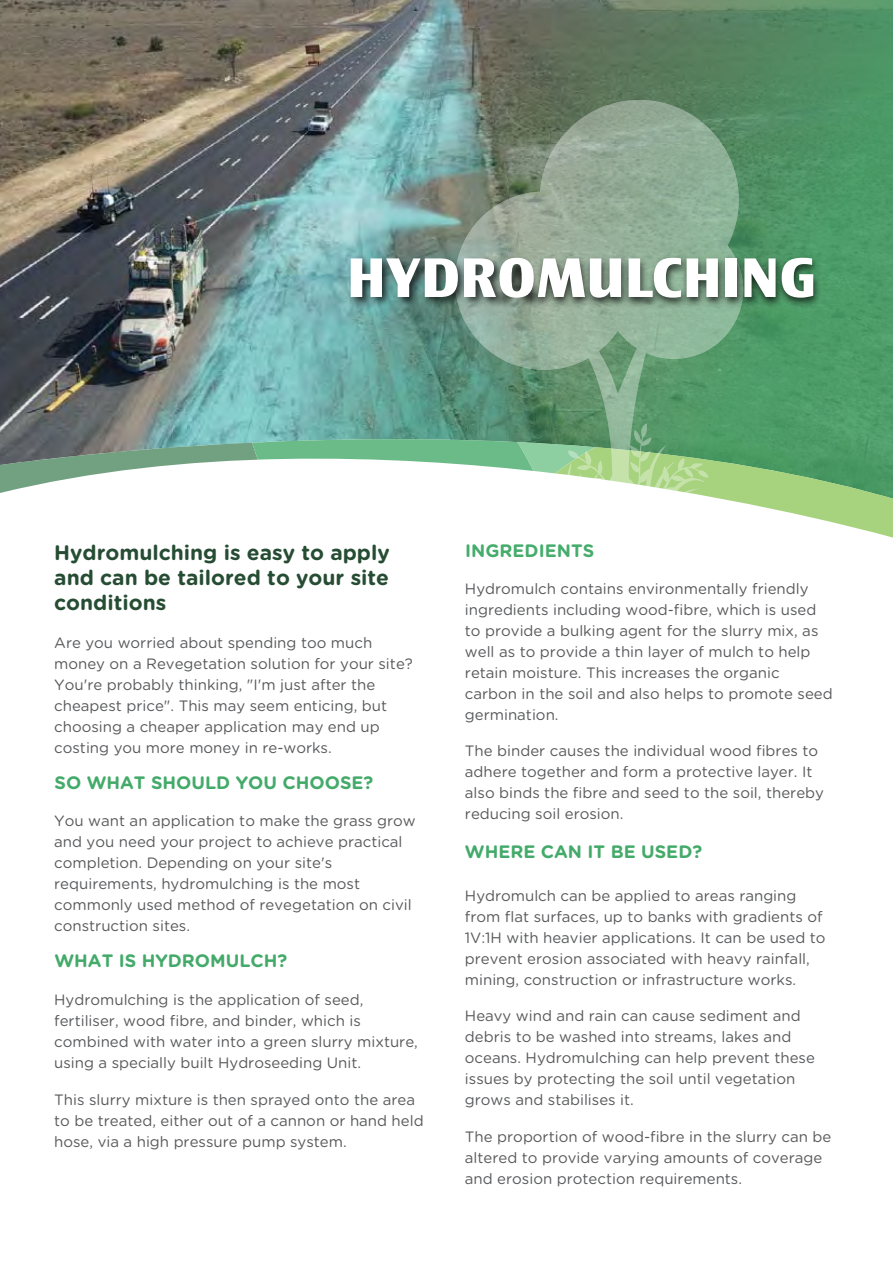
<style>
.page{position:relative;width:893px;height:1263px;background:#fff}
.page>*{position:absolute;margin:0;border:0;box-sizing:border-box;transform-origin:0 0}
.t1{font:700 56.1px "Newbery Sans Pro";color:#fff}
.t2{font:700 21px/25px "Gotham Rounded";color:#264d34;text-align:justify}
.t3{font:700 18px "Gotham Rounded";color:#44aa6a}
.t4{font:700 18px "Gotham Rounded";color:#45ac6c}
.t5{font:15px/21px "Gotham Rounded";color:#58595b}
</style>
<div class="page">
<img style="left:0;top:0;width:47px;height:384px">
<img style="left:47px;top:0;width:846px;height:384px">
<svg style="left:0;top:384px;width:228px;height:19px;background:#717d79"></svg>
<svg style="left:0;top:403px;width:228px;height:90px"></svg>
<svg style="left:455px;top:100px;width:288px;height:154px;background:#68806b"></svg>
<svg style="left:455px;top:192px;width:178px;height:178px;background:#9ca999"></svg>
<svg style="left:540px;top:100px;width:199px;height:199px;background:#93ac97"></svg>
<div style="left:604px;top:220px;width:139px;height:139px;background:#90b298;border-radius:50%"></div>
<svg style="left:228px;top:284px;width:665px;height:254px"></svg>
<div style="left:347px;top:254px;width:475px;height:55px;background:#000;opacity:.75"></div>
<h1 class="t1" style="left:347px;top:242px;width:471px">HYDROMULCHING</h1>
<h2 class="t2" style="left:54px;top:539px;width:337px">Hydromulching is easy to apply and can be tailored to your site conditions</h2>
<p class="t5" style="left:54px;top:631px;width:360px">Are you worried about spending too much money on a Revegetation solution for your site?<br>You're probably thinking, "I'm just after the cheapest price". This may seem enticing, but choosing a cheaper application may end up costing you more money in re-works.</p>
<p class="t3" style="left:55px;top:769px;width:320px">SO WHAT SHOULD YOU CHOOSE?</p>
<p class="t5" style="left:54px;top:810px;width:363px">You want an application to make the grass grow and you need your project to achieve practical completion. Depending on your site's requirements, hydromulching is the most commonly used method of revegetation on civil construction sites.</p>
<p class="t3" style="left:55px;top:948px;width:234px">WHAT IS HYDROMULCH?</p>
<p class="t5" style="left:54px;top:988px;width:365px">Hydromulching is the application of seed, fertiliser, wood fibre, and binder, which is combined with water into a green slurry mixture, using a specially built Hydroseeding Unit.</p>
<p class="t5" style="left:54px;top:1088px;width:371px">This slurry mixture is then sprayed onto the area to be treated, either out of a cannon or hand held hose, via a high pressure pump system.</p>
<p class="t4" style="left:465px;top:537px;width:131px">INGREDIENTS</p>
<p class="t5" style="left:465px;top:577px;width:369px">Hydromulch contains environmentally friendly ingredients including wood-fibre, which is used to provide a bulking agent for the slurry mix, as well as to provide a thin layer of mulch to help retain moisture. This increases the organic carbon in the soil and also helps to promote seed germination.</p>
<p class="t5" style="left:465px;top:739px;width:361px">The binder causes the individual wood fibres to adhere together and form a protective layer. It also binds the fibre and seed to the soil, thereby reducing soil erosion.</p>
<p class="t3" style="left:465px;top:838px;width:239px">WHERE CAN IT BE USED?</p>
<p class="t5" style="left:465px;top:885px;width:362px">Hydromulch can be applied to areas ranging from flat surfaces, up to banks with gradients of 1V:1H with heavier applications. It can be used to prevent erosion associated with heavy rainfall, mining, construction or infrastructure works.</p>
<p class="t5" style="left:465px;top:1004px;width:351px">Heavy wind and rain can cause sediment and debris to be washed into streams, lakes and oceans. Hydromulching can help prevent these issues by protecting the soil until vegetation grows and stabilises it.</p>
<p class="t5" style="left:465px;top:1125px;width:368px">The proportion of wood-fibre in the slurry can be altered to provide varying amounts of coverage and erosion protection requirements.</p>
</div>
